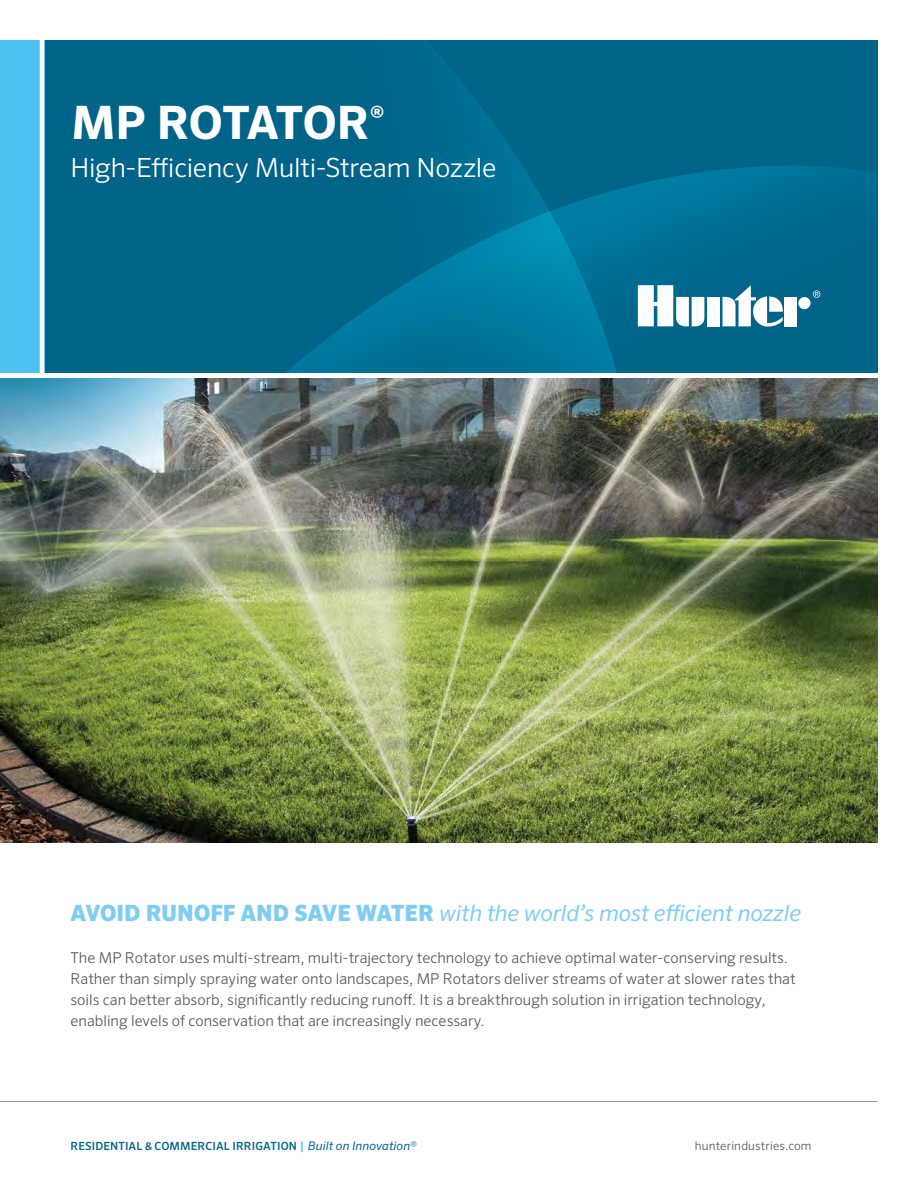
<style>
.page{position:relative;width:918px;height:1188px;background:#fff}
.page>*{position:absolute;margin:0;border:0;box-sizing:border-box;transform-origin:0 0}
.t1{font:700 46.05px "Sero Pro";letter-spacing:-.01em;color:#fff}
.t2{font:300 26.4px "Sero Pro";letter-spacing:-.015em;color:#fff}
.t3{font:italic 22.5px "Sero Pro";letter-spacing:-.01em;color:#81cdf2}
.t4{font:300 15px/21px "Sero Pro";color:#585956}
.t5{font:300 12px "Sero Pro";letter-spacing:.01em;color:#58595b}
.t6{font:500 11.25px "Sero Pro";letter-spacing:.01em;color:#006488}
.s1{font-weight:900;font-style:normal}
.s2{font-size:12px;color:#4cc0ef}
.s3{font-weight:400;font-style:italic;font-size:12px}
</style>
<div class="page">
<div style="left:44px;top:40px;width:834px;height:336px;background:#006488"></div>
<svg style="left:672px;top:166px;width:206px;height:161px"></svg>
<svg style="left:286px;top:62px;width:386px;height:311px"></svg>
<div style="left:0;top:40px;width:44px;height:336px;background:#4cc0ef"></div>
<hr style="left:40px;top:0;width:4px;height:376px;background:#fff">
<div style="left:0;top:373px;width:918px;height:5px;background:#fff"></div>
<svg style="left:813px;top:290px;width:7px;height:8px"></svg>
<div style="left:707px;top:297px;width:13px;height:29px;background:#fff"></div>
<div style="left:798px;top:297px;width:13px;height:12px;background:#fff;border-radius:50%"></div>
<div style="left:785px;top:297px;width:12px;height:29px;background:#fff"></div>
<svg style="left:723px;top:285px;width:60px;height:42px"></svg>
<svg style="left:638px;top:285px;width:66px;height:42px"></svg>
<img style="left:0;top:379px;width:878px;height:463px">
<hr style="left:0;top:1101px;width:878px;height:1px;background:#9c9896">
<h1 class="t1" style="left:71px;top:94px;width:315px">MP ROTATOR<sup>®</sup></h1>
<h2 class="t2" style="left:70px;top:152px;width:428px">High-Efficiency Multi-Stream Nozzle</h2>
<h3 class="t3" style="left:71px;top:900px;width:732px"><span class="s1">AVOID RUNOFF AND SAVE WATER</span> with the world’s most efficient nozzle</h3>
<p class="t4" style="left:70px;top:947px;width:727px">The MP Rotator uses multi-stream, multi-trajectory technology to achieve optimal water-conserving results.<br>Rather than simply spraying water onto landscapes, MP Rotators deliver streams of water at slower rates that soils can better absorb, significantly reducing runoff. It is a breakthrough solution in irrigation technology, enabling levels of conservation that are increasingly necessary.</p>
<p class="t6" style="left:71px;top:1140px;width:348px">RESIDENTIAL &amp; COMMERCIAL IRRIGATION <span class="s2">|</span> <span class="s3">Built on Innovation®</span></p>
<p class="t5" style="left:695px;top:1139px;width:118px">hunterindustries.com</p>
</div>
